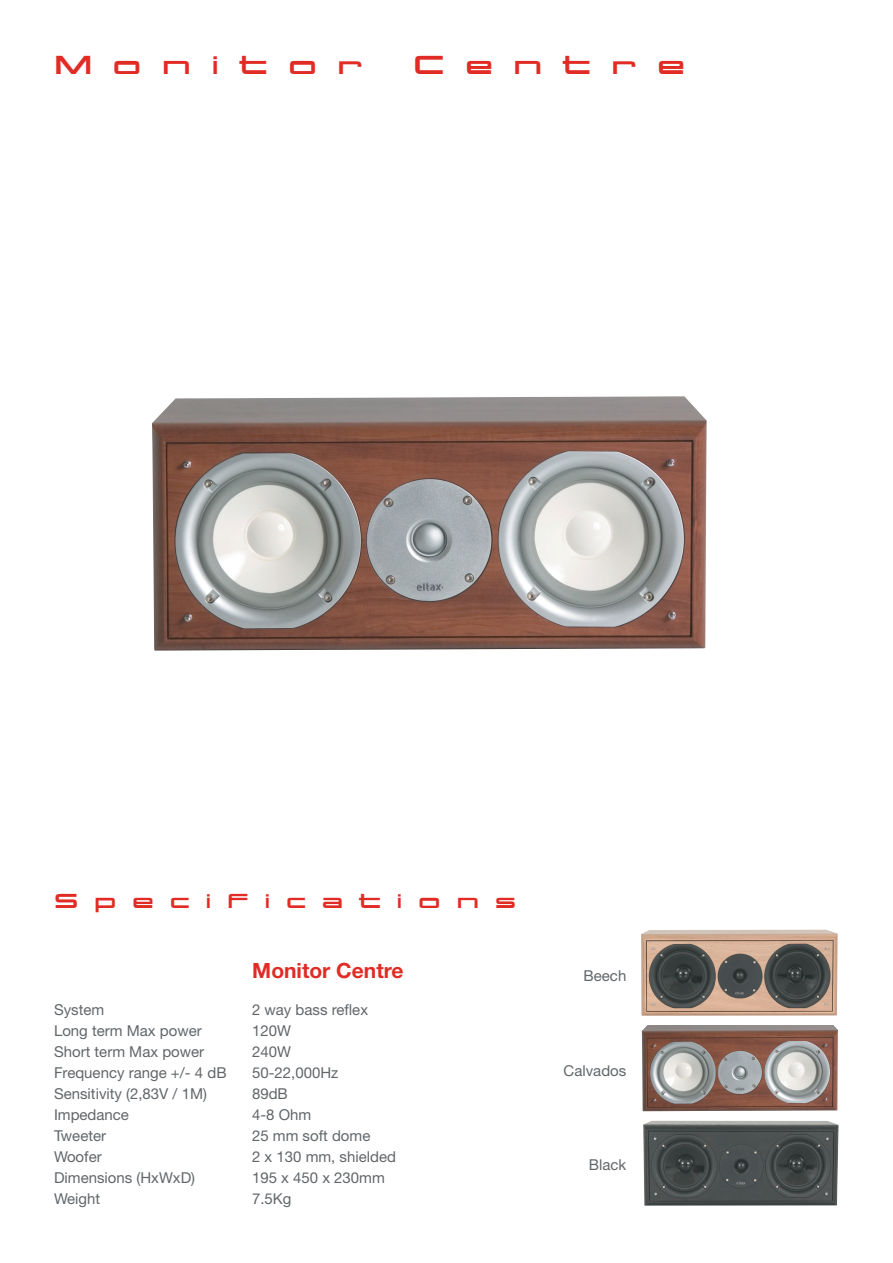
<style>
.page{position:relative;width:893px;height:1263px;background:#fff}
.page>*{position:absolute;margin:0;border:0;box-sizing:border-box;transform-origin:0 0}
.t1{font:27px "Aggie URWT Norm";letter-spacing:.75em;color:#e12c26}
.t2{font:21px "Aggie URWT Norm";letter-spacing:.75em;color:#e12c26}
.t3{font:700 21px "Helvetica Neue LT Std";color:#e12c26}
.t4{font:15px "Helvetica Neue LT Std";color:#626669}
</style>
<div class="page">
<img style="left:152px;top:396px;width:555px;height:254px">
<img style="left:642px;top:1025px;width:196px;height:86px">
<img style="left:641px;top:929px;width:197px;height:87px">
<img style="left:643px;top:1121px;width:196px;height:84px">
<h1 class="t1" style="left:54px;top:49px;width:310px">Monitor</h1>
<h1 class="t1" style="left:413px;top:49px;width:273px">Centre</h1>
<h2 class="t2" style="left:54px;top:889px;width:463px">Specifications</h2>
<h2 class="t3" style="left:252px;top:958px;width:153px">Monitor Centre</h2>
<p class="t4" style="left:54px;top:1001px;width:52px">System</p>
<p class="t4" style="left:252px;top:1001px;width:118px">2 way bass reflex</p>
<p class="t4" style="left:54px;top:1022px;width:149px">Long term Max power</p>
<p class="t4" style="left:252px;top:1022px;width:40px">120W</p>
<p class="t4" style="left:54px;top:1043px;width:152px">Short term Max power</p>
<p class="t4" style="left:252px;top:1043px;width:40px">240W</p>
<p class="t4" style="left:54px;top:1064px;width:174px">Frequency range +/- 4 dB</p>
<p class="t4" style="left:252px;top:1064px;width:88px">50-22,000Hz</p>
<p class="t4" style="left:54px;top:1085px;width:155px">Sensitivity (2,83V / 1M)</p>
<p class="t4" style="left:252px;top:1085px;width:37px">89dB</p>
<p class="t4" style="left:54px;top:1106px;width:77px">Impedance</p>
<p class="t4" style="left:252px;top:1106px;width:61px">4-8 Ohm</p>
<p class="t4" style="left:54px;top:1127px;width:54px">Tweeter</p>
<p class="t4" style="left:252px;top:1127px;width:120px">25 mm soft dome</p>
<p class="t4" style="left:54px;top:1148px;width:49px">Woofer</p>
<p class="t4" style="left:252px;top:1148px;width:145px">2 x 130 mm, shielded</p>
<p class="t4" style="left:54px;top:1169px;width:143px">Dimensions (HxWxD)</p>
<p class="t4" style="left:252px;top:1169px;width:134px">195 x 450 x 230mm</p>
<p class="t4" style="left:54px;top:1190px;width:48px">Weight</p>
<p class="t4" style="left:252px;top:1190px;width:41px">7.5Kg</p>
<p class="t4" style="left:584px;top:967px;width:44px">Beech</p>
<p class="t4" style="left:564px;top:1062px;width:64px">Calvados</p>
<p class="t4" style="left:589px;top:1155px;width:39px">Black</p>
</div>
